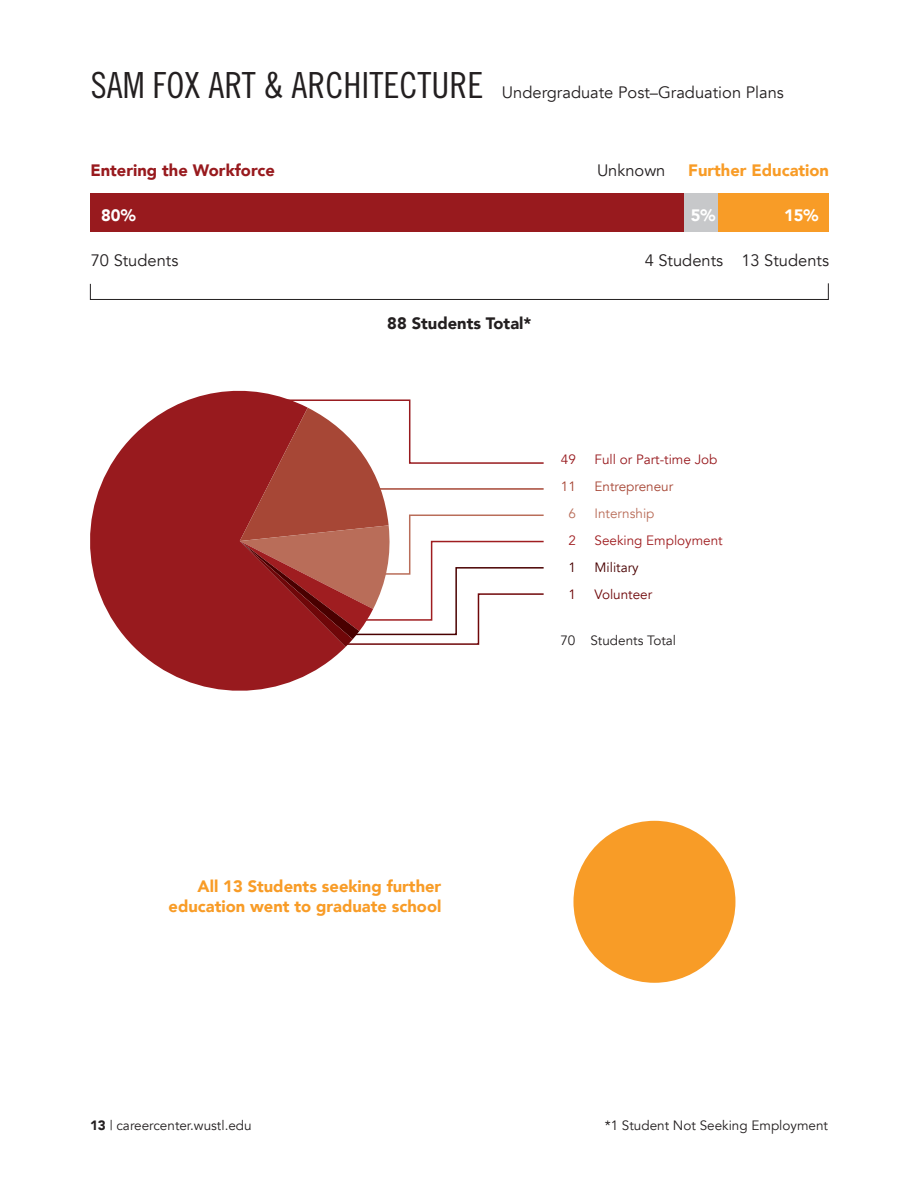
<style>
.page{position:relative;width:918px;height:1188px;background:#fff}
.page>*{position:absolute;margin:0;border:0;box-sizing:border-box;transform-origin:0 0}
.t1{font:36px "Trade Gothic LT Std Cn 18";color:#231f20}
.t2{font:900 16.5px/19.8px "Avenir";color:#f89c27;text-align:right}
.t3{font:16.5px "Avenir";color:#231f20}
.t4{font:900 16.5px "Avenir";color:#981a1e}
.t5{font:900 16.5px "Avenir";color:#231f20}
.t6{font:900 16.5px "Avenir";color:#fff}
.t7{font:13.5px/27px "Avenir";color:#981a1e}
.t8{font:13.5px "Avenir";color:#231f20}
.s1{color:#a74736}
.s2{color:#b96d59}
.s3{color:#9f1d20}
.s4{color:#490000}
.s5{color:#6f0709}
.s6{font-weight:900}
</style>
<div class="page">
<div style="left:718px;top:193px;width:110px;height:39px;background:#f89c27"></div>
<div style="left:684px;top:193px;width:34px;height:39px;background:#c7c8ca"></div>
<div style="left:91px;top:193px;width:593px;height:39px;background:#981a1e"></div>
<svg style="left:90px;top:283px;width:739px;height:17px"></svg>
<svg style="left:90px;top:390px;width:256px;height:301px;fill:#981a1e"></svg>
<svg style="left:240px;top:399px;width:304px;height:248px"></svg>
<div style="left:573px;top:821px;width:162px;height:162px;background:#f89c27;border-radius:50%"></div>
<p class="t1" style="left:91px;top:64px;width:394px">SAM FOX ART &amp; ARCHITECTURE</p>
<p class="t3" style="left:502px;top:82px;width:284px">Undergraduate Post–Graduation Plans</p>
<p class="t4" style="left:90px;top:156px;width:186px">Entering the Workforce</p>
<p class="t3" style="left:597px;top:161px;width:70px">Unknown</p>
<p class="t2" style="left:688px;top:160px;width:142px">Further Education</p>
<p class="t6" style="left:101px;top:201px;width:36px">80%</p>
<p class="t6" style="left:691px;top:201px;width:26px">5%</p>
<p class="t6" style="left:784px;top:201px;width:36px">15%</p>
<p class="t3" style="left:91px;top:250px;width:89px">70 Students</p>
<p class="t3" style="left:645px;top:250px;width:80px">4 Students</p>
<p class="t3" style="left:741px;top:250px;width:89px">13 Students</p>
<p class="t5" style="left:387px;top:309px;width:146px">88 Students Total*</p>
<p class="t7" style="left:595px;top:446px;width:130px">Full or Part-time Job<br><span class="s1">Entrepreneur<br></span><span class="s2">Internship<br></span><span class="s3">Seeking Employment<br></span><span class="s4">Military<br></span><span class="s5">Volunteer</span></p>
<p class="t7" style="left:561px;top:446px;width:17px;text-align:center">49<br><span class="s1">11<br></span><span class="s2">6<br></span><span class="s3">2<br></span><span class="s4">1<br></span><span class="s5">1</span></p>
<p class="t8" style="left:560px;top:633px;width:117px">70 Students Total</p>
<p class="t2" style="left:169px;top:876px;width:274px">All 13 Students seeking further education went to graduate school</p>
<p class="t8" style="left:90px;top:1117px;width:163px"><span class="s6">13</span> | careercenter.wustl.edu</p>
<p class="t8" style="left:605px;top:1117px;width:225px">*1 Student Not Seeking Employment</p>
</div>
